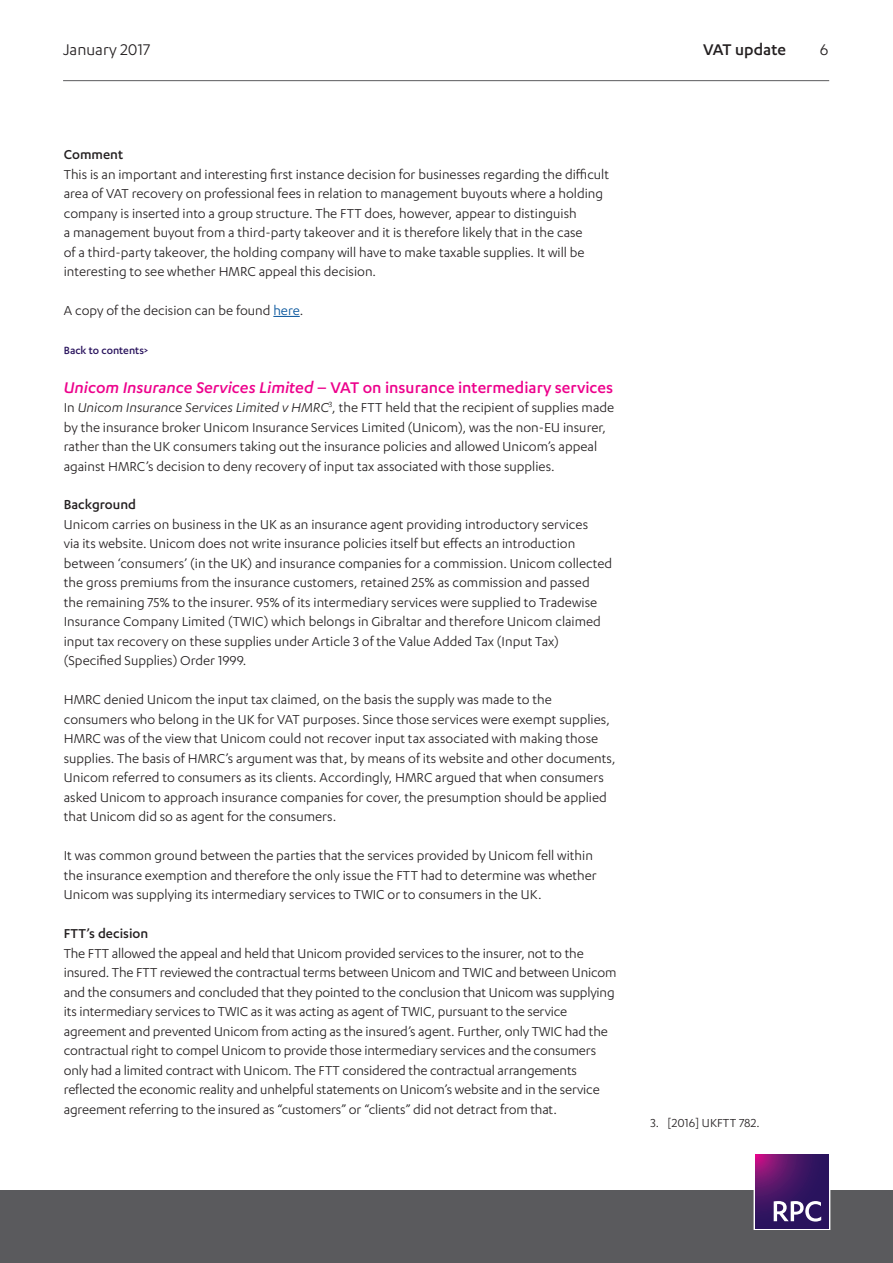
<style>
.page{position:relative;width:893px;height:1263px;background:#fff}
.page>*{position:absolute;margin:0;border:0;box-sizing:border-box;transform-origin:0 0}
.Heading_2__pink{font:500 18px "Karbon";color:#ed028c}
.t1{font:18px "Karbon";color:#231f20}
.t2{font:500 18px "Karbon";color:#231f20}
.Body{font:15px/19.5px "Karbon";color:#231f20}
.Heading_3{font:500 15px "Karbon";color:#231f20}
.t3{font:13.5px "Karbon";color:#231f20}
.Body-2{font:500 12px "Karbon";color:#29135d}
.s1{color:#01519a}
.s2{font-style:italic}
</style>
<div class="page">
<hr style="left:63px;top:80px;width:766px;height:1px;background:#5a5a5d">
<div style="left:0;top:1191px;width:893px;height:72px;background:#5a5a5d"></div>
<div style="left:754px;top:1153px;width:76px;height:77px;border:1px solid #fff"></div>
<svg style="left:755px;top:1155px;width:74px;height:73px;background:#461565"></svg>
<svg style="left:774px;top:1201px;width:47px;height:20px"></svg>
<svg style="left:273px;top:316px;width:27px;height:1px"></svg>
<p class="t1" style="left:63px;top:39px;width:89px">January 2017</p>
<p class="t2" style="left:703px;top:39px;width:84px">VAT update</p>
<p class="t1" style="left:820px;top:39px;width:10px">6</p>
<p class="Heading_3" style="left:64px;top:146px;width:61px">Comment</p>
<p class="Body" style="left:64px;top:164px;width:547px">This is an important and interesting first instance decision for businesses regarding the difficult area of VAT recovery on professional fees in relation to management buyouts where a holding company is inserted into a group structure. The FTT does, however, appear to distinguish<br>a management buyout from a third-party takeover and it is therefore likely that in the case<br>of a third-party takeover, the holding company will have to make taxable supplies. It will be interesting to see whether HMRC appeal this decision.</p>
<p class="Body" style="left:64px;top:300px;width:241px">A copy of the decision can be found <span class="s1">here</span>.</p>
<p class="Body-2" style="left:64px;top:343px;width:86px">Back to contents&gt;</p>
<p class="Heading_2__pink" style="left:64px;top:377px;width:551px"><span class="s2">Unicom Insurance Services Limited</span> – VAT on insurance intermediary services</p>
<p class="Body" style="left:64px;top:397px;width:552px">In <span class="s2">Unicom Insurance Services Limited v HMRC</span><sup>3</sup>, the FTT held that the recipient of supplies made by the insurance broker Unicom Insurance Services Limited (Unicom), was the non-EU insurer, rather than the UK consumers taking out the insurance policies and allowed Unicom’s appeal against HMRC’s decision to deny recovery of input tax associated with those supplies.</p>
<p class="Heading_3" style="left:64px;top:496px;width:74px">Background</p>
<p class="Body" style="left:64px;top:514px;width:550px">Unicom carries on business in the UK as an insurance agent providing introductory services<br>via its website. Unicom does not write insurance policies itself but effects an introduction between ‘consumers’ (in the UK) and insurance companies for a commission. Unicom collected the gross premiums from the insurance customers, retained 25% as commission and passed the remaining 75% to the insurer. 95% of its intermediary services were supplied to Tradewise Insurance Company Limited (TWIC) which belongs in Gibraltar and therefore Unicom claimed input tax recovery on these supplies under Article 3 of the Value Added Tax (Input Tax) (Specified Supplies) Order 1999.</p>
<p class="Body" style="left:64px;top:690px;width:553px">HMRC denied Unicom the input tax claimed, on the basis the supply was made to the consumers who belong in the UK for VAT purposes. Since those services were exempt supplies, HMRC was of the view that Unicom could not recover input tax associated with making those supplies. The basis of HMRC’s argument was that, by means of its website and other documents, Unicom referred to consumers as its clients. Accordingly, HMRC argued that when consumers asked Unicom to approach insurance companies for cover, the presumption should be applied that Unicom did so as agent for the consumers.</p>
<p class="Body" style="left:64px;top:845px;width:535px">It was common ground between the parties that the services provided by Unicom fell within the insurance exemption and therefore the only issue the FTT had to determine was whether<br>Unicom was supplying its intermediary services to TWIC or to consumers in the UK.</p>
<p class="Heading_3" style="left:64px;top:925px;width:86px">FTT’s decision</p>
<p class="Body" style="left:64px;top:943px;width:554px">The FTT allowed the appeal and held that Unicom provided services to the insurer, not to the insured. The FTT reviewed the contractual terms between Unicom and TWIC and between Unicom and the consumers and concluded that they pointed to the conclusion that Unicom was supplying its intermediary services to TWIC as it was acting as agent of TWIC, pursuant to the service agreement and prevented Unicom from acting as the insured’s agent. Further, only TWIC had the contractual right to compel Unicom to provide those intermediary services and the consumers only had a limited contract with Unicom. The FTT considered the contractual arrangements reflected the economic reality and unhelpful statements on Unicom’s website and in the service agreement referring to the insured as “customers” or “clients” did not detract from that.</p>
<p class="t3" style="left:651px;top:1115px;width:111px">3. [2016] UKFTT 782.</p>
</div>
